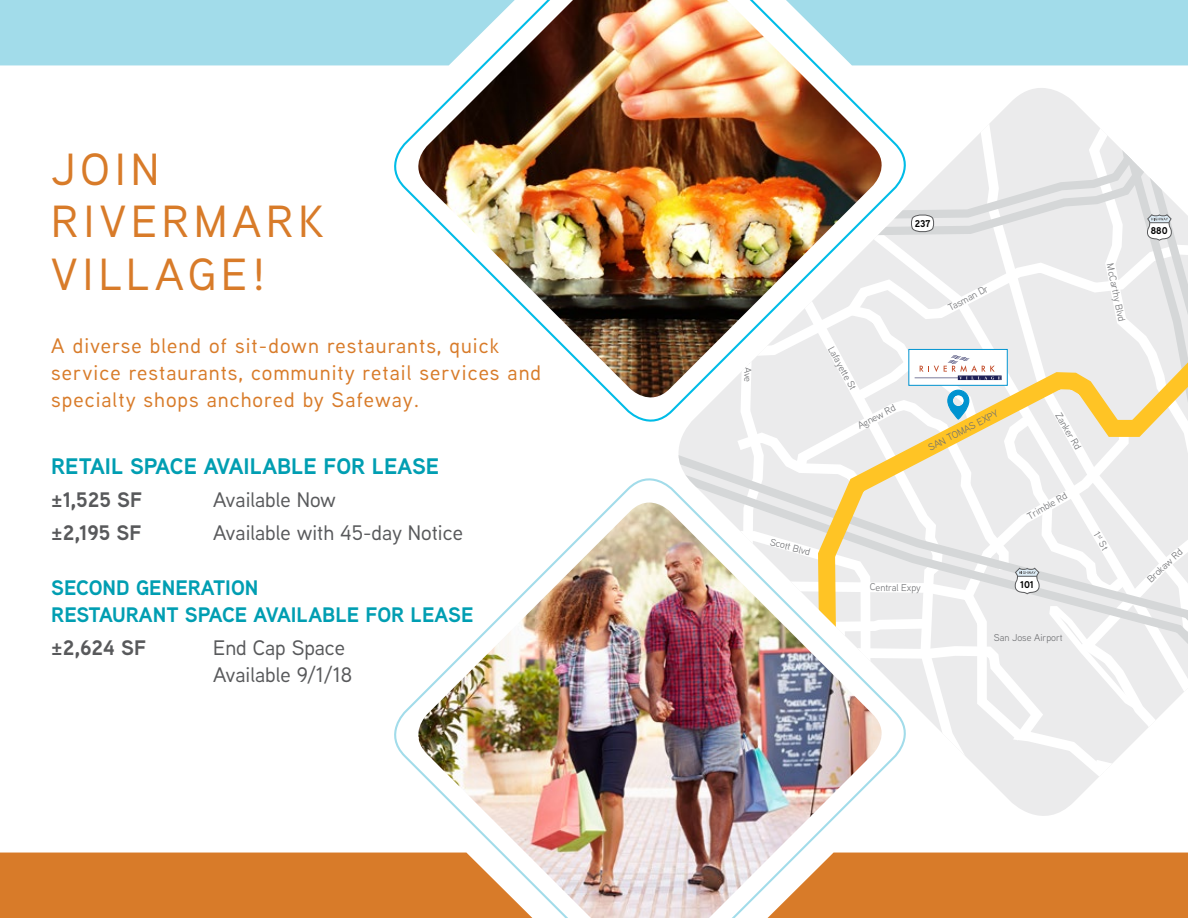
<style>
.page{position:relative;width:1188px;height:918px;background:#fff}
.page>*{position:absolute;margin:0;border:0;box-sizing:border-box;transform-origin:0 0}
.t1{font:500 45px/52.5px "Aaux Next";letter-spacing:.11em;color:#d87b29}
.t2{font:700 22.5px "Aaux Next";color:#009eb2}
.t3{font:500 21px/27px "Aaux Next";letter-spacing:.05em;color:#d87b29}
.t4{font:500 21px/27px "Aaux Next";color:#58595b}
.t5{font:700 21px/27px "Aaux Next";color:#009eb2}
.t6{font:700 21px "Aaux Next";color:#58595b}
.t7{font:9.9px "Aaux Next";color:#6d6e71}
.t8{font:700 9.9px "Aaux Next";color:#000}
</style>
<div class="page">
<div style="left:0;top:0;width:383px;height:65px;background:#a2dcea"></div>
<img style="left:383px;top:478px;width:534px;height:440px">
<img style="left:383px;top:0;width:534px;height:422px">
<svg style="left:782px;top:88px;width:295px;height:23px"></svg>
<img style="left:661px;top:111px;width:527px;height:722px">
<div style="left:909px;top:349px;width:99px;height:37px;border:1px solid #0093d0"></div>
<svg style="left:786px;top:0;width:402px;height:65px;background:#a9deeb"></svg>
<svg style="left:768px;top:853px;width:420px;height:65px;background:#da853a"></svg>
<div style="left:0;top:853px;width:532px;height:65px;background:#d87b29"></div>
<h1 class="t1" style="left:51px;top:141px;width:275px">JOIN<br>RIVERMARK<br>VILLAGE!</h1>
<p class="t3" style="left:51px;top:331px;width:491px">A diverse blend of sit-down restaurants, quick service restaurants, community retail services and specialty shops anchored by Safeway.</p>
<p class="t2" style="left:51px;top:450px;width:390px">RETAIL SPACE AVAILABLE FOR LEASE</p>
<p class="t6" style="left:51px;top:485px;width:92px">±1,525 SF</p>
<p class="t4" style="left:213px;top:485px;width:124px">Available Now</p>
<p class="t6" style="left:51px;top:518px;width:92px">±2,195 SF</p>
<p class="t4" style="left:213px;top:518px;width:251px">Available with 45-day Notice</p>
<p class="t5" style="left:51px;top:574px;width:424px">SECOND GENERATION<br>RESTAURANT SPACE AVAILABLE FOR LEASE</p>
<p class="t6" style="left:51px;top:633px;width:96px">±2,624 SF</p>
<p class="t4" style="left:213px;top:634px;width:140px">End Cap Space<br>Available 9/1/18</p>
<p class="t7" style="left:772px;top:535px;width:43px;rotate:16deg">Scott Blvd</p>
<p class="t8" style="left:915px;top:216px;width:17px">237</p>
<p class="t7" style="left:837px;top:344px;width:50px;rotate:62deg">Lafayette St</p>
<p class="t7" style="left:855px;top:421px;width:43px;rotate:-28deg">Agnew Rd</p>
<p class="t7" style="left:946px;top:302px;width:45px;rotate:-28deg">Tasman Dr</p>
<p class="t7" style="left:926px;top:442px;width:79px;rotate:-27deg">SAN TOMAS EXPY</p>
<p class="t7" style="left:1117px;top:262px;width:60px;rotate:78deg">McCarthy Blvd</p>
<p class="t7" style="left:1064px;top:410px;width:43px;rotate:60deg">Zanker Rd</p>
<p class="t7" style="left:1025px;top:511px;width:45px;rotate:-30deg">Trimble Rd</p>
<p class="t7" style="left:870px;top:580px;width:53px;rotate:1deg">Central Expy</p>
<p class="t8" style="left:1020px;top:577px;width:15px">101</p>
<p class="t7" style="left:994px;top:631px;width:71px">San Jose Airport</p>
<p class="t7" style="left:1102px;top:529px;width:21px;rotate:60deg">1<sup>st</sup> St</p>
<p class="t8" style="left:1151px;top:224px;width:18px">880</p>
<p class="t7" style="left:1144px;top:576px;width:46px;rotate:-43deg">Brokaw Rd</p>
</div>
